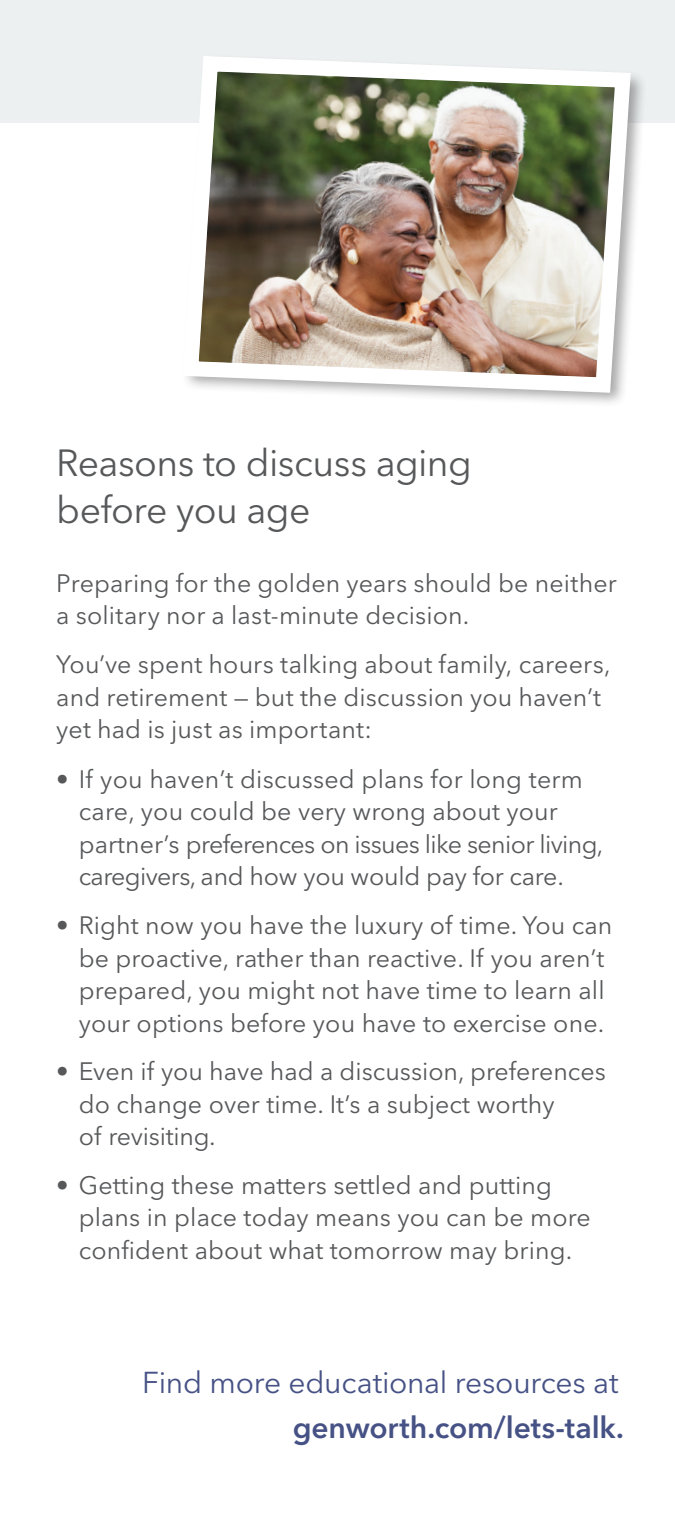
<style>
.page{position:relative;width:675px;height:1530px;background:#fff}
.page>*{position:absolute;margin:0;border:0;box-sizing:border-box;transform-origin:0 0}
.t1{font:37.5px/47.5px "Avenir Next LT Pro";letter-spacing:-.015em;color:#57585a}
.t2{font:30px "Avenir Next LT Pro";letter-spacing:-.01em;color:#465285}
.t3{font:600 30px "Avenir Next LT Pro";letter-spacing:-.005em;color:#465285}
.t4{font:25px/32.5px "Avenir Next LT Pro";letter-spacing:.005em;color:#57585a}
</style>
<div class="page">
<div style="left:0;top:0;width:675px;height:123px;background:#ecf0f1"></div>
<div style="left:181px;top:54px;width:466px;height:354px;background:#231f20;opacity:.4"></div>
<img style="left:181px;top:54px;width:458px;height:347px">
<h1 class="t1" style="left:56px;top:439px;width:417px">Reasons to discuss aging before you age</h1>
<p class="t4" style="left:56px;top:567px;width:562px">Preparing for the golden years should be neither a solitary nor a last-minute decision.</p>
<p class="t4" style="left:56px;top:648px;width:556px">You’ve spent hours talking about family, careers, and retirement — but the discussion you haven’t yet had is just as important:</p>
<p class="t4" style="left:79px;top:763px;width:526px;text-indent:-22px">• If you haven’t discussed plans for long term care, you could be very wrong about your partner’s preferences on issues like senior living, caregivers, and how you would pay for care.</p>
<p class="t4" style="left:56px;top:909px;width:558px;text-align:center">• Right now you have the luxury of time. You can be proactive, rather than reactive. If you aren’t prepared, you might not have time to learn all your options before you have to exercise one.</p>
<p class="t4" style="left:79px;top:1055px;width:529px;text-indent:-22px">• Even if you have had a discussion, preferences do change over time. It’s a subject worthy<br>of revisiting.</p>
<p class="t4" style="left:79px;top:1169px;width:514px;text-indent:-22px">• Getting these matters settled and putting plans in place today means you can be more confident about what tomorrow may bring.</p>
<p class="t2" style="left:142px;top:1365px;width:478px">Find more educational resources at</p>
<p class="t3" style="left:293px;top:1410px;width:333px">genworth.com/lets-talk.</p>
</div>
